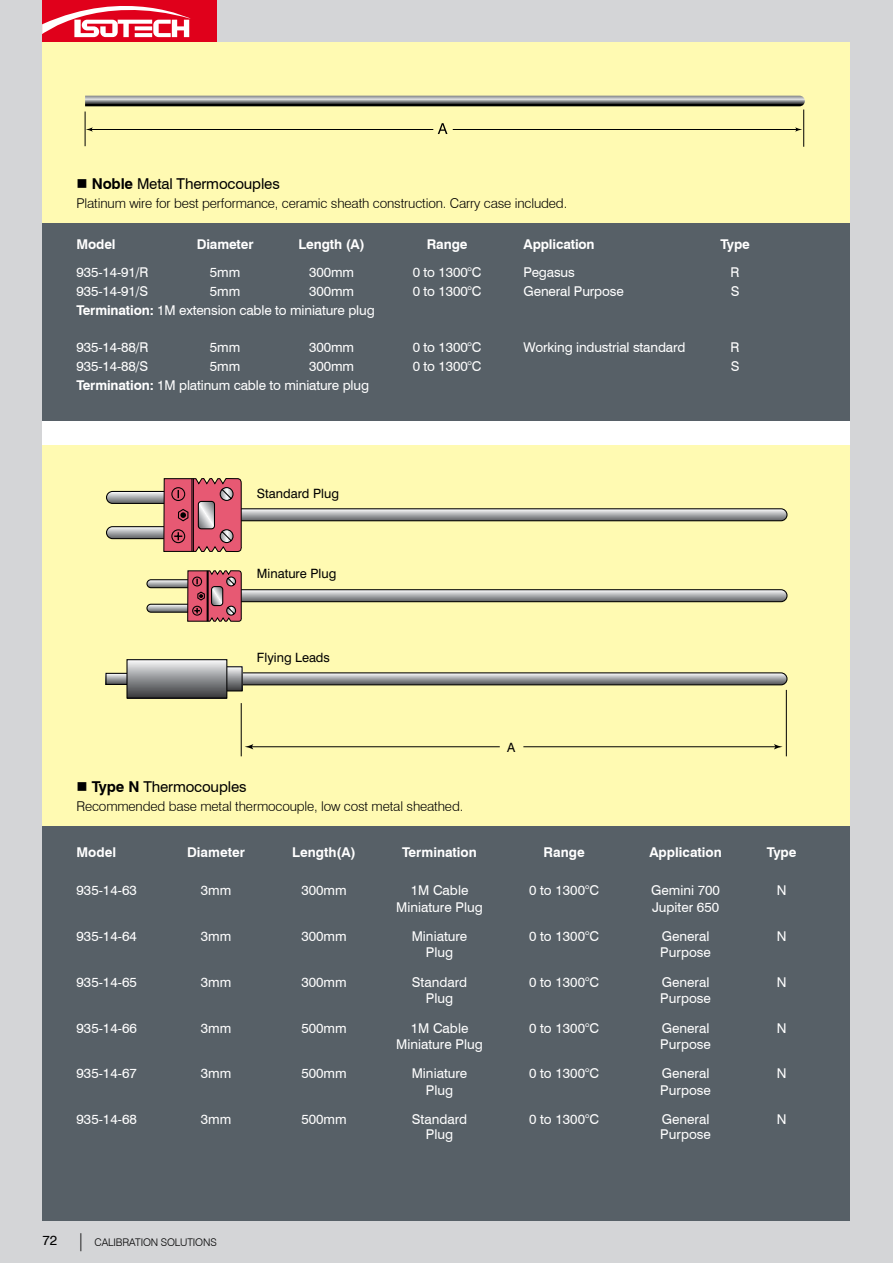
<style>
.page{position:relative;width:893px;height:1263px;background:#d4d5d7}
.page>*{position:absolute;margin:0;border:0;box-sizing:border-box;transform-origin:0 0}
.t1{font:15px "Swiss 721 BT";letter-spacing:-.01em;color:#000}
.t2{font:13.5px "Swiss 721 BT";color:#fff}
.t3{font:300 13.5px "Swiss 721 BT";letter-spacing:-.01em;color:#000}
.t4{font:700 13.5px "Swiss 721 BT";color:#fff}
.t5{font:12.9px "Swiss 721 BT";color:#000}
.t6{font:300 10.5px "Swiss 721 BT";letter-spacing:-.01em;color:#000}
.s1{font-weight:700}
.s2{font-weight:400;font-size:13.5px}
.s3{font-size:18px}
</style>
<div class="page">
<div style="left:43px;top:43px;width:807px;height:1177px;background:#fff"></div>
<div style="left:43px;top:0;width:174px;height:43px;background:#e0001b"></div>
<svg style="left:43px;top:6px;width:148px;height:31px"></svg>
<div style="left:43px;top:445px;width:807px;height:387px;background:#fffab2"></div>
<div style="left:43px;top:826px;width:807px;height:394px;background:#576067"></div>
<svg style="left:225px;top:509px;width:562px;height:12px;background:#afb1b3"></svg>
<div style="left:225px;top:508px;width:562px;height:13px;border:1px solid #000;border-radius:6px"></div>
<svg style="left:107px;top:491px;width:86px;height:12px"></svg>
<div style="left:106px;top:491px;width:87px;height:13px;border:1px solid #000;border-radius:6px"></div>
<svg style="left:107px;top:527px;width:86px;height:12px"></svg>
<div style="left:106px;top:526px;width:87px;height:13px;border:1px solid #000;border-radius:6px"></div>
<svg style="left:225px;top:590px;width:562px;height:12px;background:#aeb0b2"></svg>
<div style="left:225px;top:589px;width:562px;height:13px;border:1px solid #000;border-radius:6px"></div>
<svg style="left:147px;top:580px;width:54px;height:8px"></svg>
<div style="left:146px;top:579px;width:55px;height:9px;border:1px solid #000;border-radius:4px"></div>
<svg style="left:147px;top:604px;width:54px;height:8px"></svg>
<div style="left:146px;top:604px;width:55px;height:9px;border:1px solid #000;border-radius:4px"></div>
<svg style="left:163px;top:478px;width:79px;height:74px;background:#c85d6f"></svg>
<div style="left:198px;top:501px;width:17px;height:28px;border:1px solid #000;border-radius:3px"></div>
<hr style="left:192px;top:478px;width:1px;height:73px;background:#000">
<hr style="left:193px;top:478px;width:1px;height:73px;background:#000">
<svg style="left:187px;top:570px;width:55px;height:52px;background:#bd5868"></svg>
<div style="left:211px;top:586px;width:12px;height:20px;border:1px solid #000;border-radius:3px"></div>
<hr style="left:207px;top:571px;width:1px;height:50px;background:#000">
<hr style="left:208px;top:571px;width:1px;height:50px;background:#000">
<svg style="left:192px;top:673px;width:595px;height:12px;background:#a7a8ab"></svg>
<div style="left:192px;top:672px;width:595px;height:13px;border:1px solid #000;border-radius:6px"></div>
<svg style="left:227px;top:668px;width:14px;height:21px"></svg>
<div style="left:219px;top:666px;width:24px;height:25px;border:1px solid #000"></div>
<svg style="left:107px;top:675px;width:19px;height:8px"></svg>
<div style="left:105px;top:673px;width:43px;height:12px;border:1px solid #000"></div>
<svg style="left:128px;top:661px;width:97px;height:35px;background:#949698"></svg>
<div style="left:126px;top:659px;width:101px;height:39px;border:1px solid #000"></div>
<hr style="left:241px;top:703px;width:1px;height:53px;background:#000">
<hr style="left:786px;top:690px;width:1px;height:66px;background:#000">
<hr style="left:523px;top:746px;width:253px;height:1px;background:#000">
<svg style="left:774px;top:744px;width:9px;height:5px"></svg>
<hr style="left:251px;top:746px;width:249px;height:1px;background:#000">
<svg style="left:245px;top:744px;width:8px;height:5px"></svg>
<div style="left:43px;top:221px;width:807px;height:200px;background:#576067"></div>
<div style="left:43px;top:43px;width:807px;height:180px;background:#fffab2"></div>
<svg style="left:85px;top:96px;width:720px;height:10px;background:#77787a"></svg>
<hr style="left:803px;top:110px;width:1px;height:37px;background:#000">
<hr style="left:85px;top:112px;width:1px;height:34px;background:#000">
<hr style="left:91px;top:129px;width:342px;height:1px;background:#000">
<svg style="left:86px;top:127px;width:7px;height:5px"></svg>
<hr style="left:453px;top:129px;width:344px;height:1px;background:#000">
<svg style="left:795px;top:127px;width:7px;height:5px"></svg>
<svg style="left:438px;top:123px;width:9px;height:11px"></svg>
<p class="t1" style="left:77px;top:175px;width:205px">■ <span class="s1">Noble</span> Metal Thermocouples</p>
<p class="t3" style="left:77px;top:195px;width:492px">Platinum wire for best performance, ceramic sheath construction. Carry case included.</p>
<p class="t4" style="left:77px;top:236px;width:41px">Model</p>
<p class="t4" style="left:197px;top:236px;width:58px">Diameter</p>
<p class="t4" style="left:299px;top:236px;width:68px">Length (A)</p>
<p class="t4" style="left:427px;top:236px;width:42px">Range</p>
<p class="t4" style="left:524px;top:236px;width:73px">Application</p>
<p class="t4" style="left:720px;top:236px;width:31px">Type</p>
<p class="t2" style="left:77px;top:264px;width:73px">935-14-91/R</p>
<p class="t2" style="left:210px;top:264px;width:32px">5mm</p>
<p class="t2" style="left:309px;top:264px;width:46px">300mm</p>
<p class="t2" style="left:413px;top:264px;width:70px">0 to 1300°C</p>
<p class="t2" style="left:524px;top:264px;width:53px">Pegasus</p>
<p class="t2" style="left:731px;top:264px;width:10px">R</p>
<p class="t2" style="left:77px;top:283px;width:73px">935-14-91/S</p>
<p class="t2" style="left:210px;top:283px;width:32px">5mm</p>
<p class="t2" style="left:309px;top:283px;width:46px">300mm</p>
<p class="t2" style="left:413px;top:283px;width:70px">0 to 1300°C</p>
<p class="t2" style="left:524px;top:283px;width:102px">General Purpose</p>
<p class="t2" style="left:731px;top:283px;width:10px">S</p>
<p class="t2" style="left:77px;top:302px;width:300px"><span class="s1">Termination:</span> 1M extension cable to miniature plug</p>
<p class="t2" style="left:77px;top:338px;width:73px">935-14-88/R</p>
<p class="t2" style="left:210px;top:338px;width:32px">5mm</p>
<p class="t2" style="left:309px;top:338px;width:46px">300mm</p>
<p class="t2" style="left:413px;top:338px;width:70px">0 to 1300°C</p>
<p class="t2" style="left:524px;top:338px;width:163px">Working industrial standard</p>
<p class="t2" style="left:731px;top:338px;width:10px">R</p>
<p class="t2" style="left:77px;top:358px;width:73px">935-14-88/S</p>
<p class="t2" style="left:210px;top:358px;width:32px">5mm</p>
<p class="t2" style="left:309px;top:358px;width:46px">300mm</p>
<p class="t2" style="left:413px;top:358px;width:70px">0 to 1300°C</p>
<p class="t2" style="left:731px;top:358px;width:10px">S</p>
<p class="t2" style="left:77px;top:377px;width:294px"><span class="s1">Termination:</span> 1M platinum cable to miniature plug</p>
<p class="t5" style="left:257px;top:485px;width:84px">Standard Plug</p>
<p class="t5" style="left:257px;top:566px;width:81px">Minature Plug</p>
<p class="t5" style="left:257px;top:650px;width:74px">Flying Leads</p>
<p class="t5" style="left:507px;top:739px;width:10px">A</p>
<p class="t1" style="left:77px;top:777px;width:171px">■ <span class="s1">Type N</span> Thermocouples</p>
<p class="t3" style="left:77px;top:798px;width:388px">Recommended base metal thermocouple, low cost metal sheathed.</p>
<p class="t4" style="left:77px;top:844px;width:41px">Model</p>
<p class="t4" style="left:187px;top:844px;width:59px">Diameter</p>
<p class="t4" style="left:292px;top:844px;width:65px">Length(A)</p>
<p class="t4" style="left:402px;top:844px;width:76px">Termination</p>
<p class="t4" style="left:543px;top:844px;width:43px">Range</p>
<p class="t4" style="left:649px;top:844px;width:74px">Application</p>
<p class="t4" style="left:767px;top:844px;width:31px">Type</p>
<p class="t2" style="left:77px;top:882px;width:62px">935-14-63</p>
<p class="t2" style="left:201px;top:882px;width:32px">3mm</p>
<p class="t2" style="left:301px;top:882px;width:47px">300mm</p>
<p class="t2" style="left:411px;top:882px;width:59px">1M Cable</p>
<p class="t2" style="left:529px;top:882px;width:72px">0 to 1300°C</p>
<p class="t2" style="left:651px;top:882px;width:70px">Gemini 700</p>
<p class="t2" style="left:777px;top:882px;width:11px">N</p>
<p class="t2" style="left:396px;top:899px;width:88px">Miniature Plug</p>
<p class="t2" style="left:652px;top:899px;width:69px">Jupiter 650</p>
<p class="t2" style="left:77px;top:928px;width:62px">935-14-64</p>
<p class="t2" style="left:201px;top:928px;width:32px">3mm</p>
<p class="t2" style="left:301px;top:928px;width:47px">300mm</p>
<p class="t2" style="left:412px;top:928px;width:57px">Miniature</p>
<p class="t2" style="left:529px;top:928px;width:72px">0 to 1300°C</p>
<p class="t2" style="left:662px;top:928px;width:49px">General</p>
<p class="t2" style="left:777px;top:928px;width:11px">N</p>
<p class="t2" style="left:426px;top:944px;width:29px">Plug</p>
<p class="t2" style="left:660px;top:944px;width:52px">Purpose</p>
<p class="t2" style="left:77px;top:974px;width:62px">935-14-65</p>
<p class="t2" style="left:201px;top:974px;width:32px">3mm</p>
<p class="t2" style="left:301px;top:974px;width:47px">300mm</p>
<p class="t2" style="left:412px;top:974px;width:57px">Standard</p>
<p class="t2" style="left:529px;top:974px;width:72px">0 to 1300°C</p>
<p class="t2" style="left:662px;top:974px;width:49px">General</p>
<p class="t2" style="left:777px;top:974px;width:11px">N</p>
<p class="t2" style="left:426px;top:990px;width:29px">Plug</p>
<p class="t2" style="left:660px;top:990px;width:52px">Purpose</p>
<p class="t2" style="left:77px;top:1019px;width:62px">935-14-66</p>
<p class="t2" style="left:201px;top:1019px;width:32px">3mm</p>
<p class="t2" style="left:301px;top:1019px;width:47px">500mm</p>
<p class="t2" style="left:411px;top:1019px;width:59px">1M Cable</p>
<p class="t2" style="left:529px;top:1019px;width:72px">0 to 1300°C</p>
<p class="t2" style="left:662px;top:1019px;width:49px">General</p>
<p class="t2" style="left:777px;top:1019px;width:11px">N</p>
<p class="t2" style="left:396px;top:1036px;width:88px">Miniature Plug</p>
<p class="t2" style="left:660px;top:1036px;width:52px">Purpose</p>
<p class="t2" style="left:77px;top:1065px;width:62px">935-14-67</p>
<p class="t2" style="left:201px;top:1065px;width:32px">3mm</p>
<p class="t2" style="left:301px;top:1065px;width:47px">500mm</p>
<p class="t2" style="left:412px;top:1065px;width:57px">Miniature</p>
<p class="t2" style="left:529px;top:1065px;width:72px">0 to 1300°C</p>
<p class="t2" style="left:662px;top:1065px;width:49px">General</p>
<p class="t2" style="left:777px;top:1065px;width:11px">N</p>
<p class="t2" style="left:426px;top:1082px;width:29px">Plug</p>
<p class="t2" style="left:660px;top:1082px;width:52px">Purpose</p>
<p class="t2" style="left:77px;top:1111px;width:62px">935-14-68</p>
<p class="t2" style="left:201px;top:1111px;width:32px">3mm</p>
<p class="t2" style="left:301px;top:1111px;width:47px">500mm</p>
<p class="t2" style="left:412px;top:1111px;width:57px">Standard</p>
<p class="t2" style="left:529px;top:1111px;width:72px">0 to 1300°C</p>
<p class="t2" style="left:662px;top:1111px;width:49px">General</p>
<p class="t2" style="left:777px;top:1111px;width:11px">N</p>
<p class="t2" style="left:426px;top:1126px;width:29px">Plug</p>
<p class="t2" style="left:660px;top:1126px;width:52px">Purpose</p>
<p class="t6" style="left:43px;top:1236px;width:176px"><span class="s2">72</span> <span class="s3">|</span> CALIBRATION SOLUTIONS</p>
</div>
